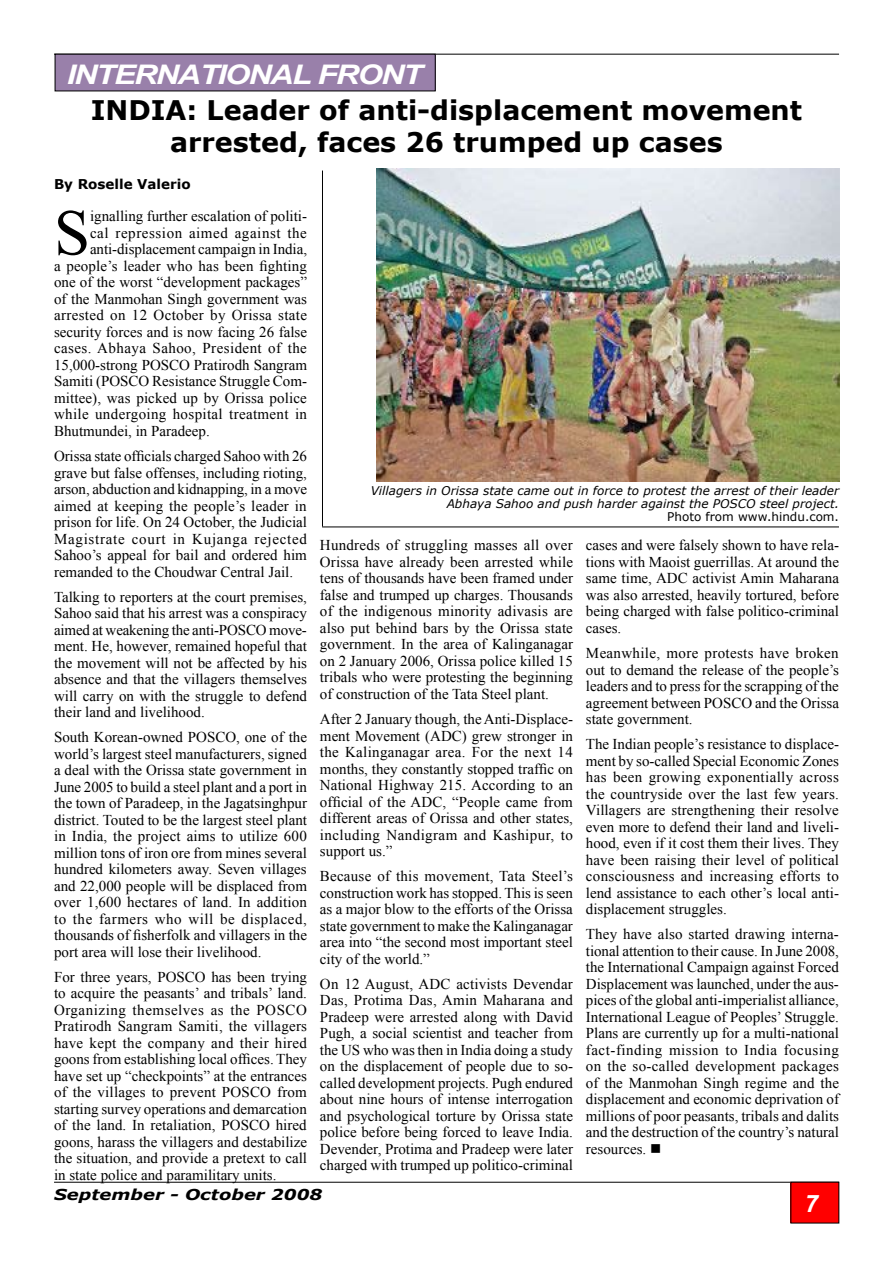
<style>
.page{position:relative;width:893px;height:1263px;background:#fff}
.page>*{position:absolute;margin:0;border:0;box-sizing:border-box;transform-origin:0 0}
.t1{font:64.8px "Times New Roman";color:#000}
.t2{font:700 27px/32.4px "Verdana";color:#000;text-align:center}
.t3{font:italic 700 27px "Arial";letter-spacing:-.05em;color:#fff;scale:1.2 1}
.t4{font:italic 700 24px "Arial";color:#fff}
.t5{font:15px/16.5px "Times New Roman";color:#000;text-align:justify}
.t6{font:15px "Times New Roman";letter-spacing:.025em;color:#000}
.t7{font:15px "Times New Roman";letter-spacing:.03em;color:#000}
.t8{font:15px "Times New Roman";letter-spacing:.04em;color:#000}
.t9{font:italic 700 15px "Verdana";color:#000;scale:1.2 1}
.t10{font:700 13.5px "Verdana";color:#000}
.t11{font:italic 12px/12.8px "Verdana";color:#000;text-align:right}
.t12{font:12px "Verdana";color:#000}
</style>
<div class="page">
<hr style="left:54px;top:54px;width:785px;height:1px;background:#000">
<hr style="left:54px;top:1182px;width:785px;height:1px;background:#000">
<div style="left:791px;top:1182px;width:48px;height:41px;background:#f00"></div>
<div style="left:55px;top:54px;width:380px;height:37px;background:#9980aa"></div>
<div style="left:55px;top:54px;width:380px;height:37px;border:1px solid #000"></div>
<img style="left:376px;top:169px;width:463px;height:312px">
<hr style="left:322px;top:171px;width:1px;height:355px;background:#000">
<hr style="left:322px;top:526px;width:517px;height:1px;background:#000">
<h2 class="t3" style="left:67px;top:57px;width:298px">INTERNATIONAL FRONT</h2>
<h2 class="t2" style="left:91px;top:94px;width:713px">INDIA: Leader of anti-displacement movement arrested, faces 26 trumped up cases</h2>
<p class="t10" style="left:54px;top:175px;width:138px">By Roselle Valerio</p>
<h1 class="t1" style="left:54px;top:189px;width:38px">S</h1>
<p class="t5" style="left:90px;top:208px;width:218px">ignalling further escalation of politi-</p>
<p class="t8" style="left:90px;top:223px;width:218px">cal repression aimed against the</p>
<p class="t5" style="left:90px;top:241px;width:219px">anti-displacement campaign in India,</p>
<p class="t5" style="left:54px;top:257px;width:254px">a people’s leader who has been fighting</p>
<p class="t5" style="left:54px;top:274px;width:254px">one of the worst “development packages”</p>
<p class="t5" style="left:54px;top:290px;width:254px">of the Manmohan Singh government was</p>
<p class="t6" style="left:54px;top:305px;width:255px">arrested on 12 October by Orissa state</p>
<p class="t5" style="left:54px;top:323px;width:254px">security forces and is now facing 26 false</p>
<p class="t7" style="left:54px;top:338px;width:254px">cases. Abhaya Sahoo, President of the</p>
<p class="t5" style="left:54px;top:356px;width:254px">15,000-strong POSCO Pratirodh Sangram</p>
<p class="t5" style="left:54px;top:373px;width:254px">Samiti (POSCO Resistance Struggle Com-</p>
<p class="t5" style="left:54px;top:389px;width:254px">mittee), was picked up by Orissa police</p>
<p class="t6" style="left:54px;top:404px;width:255px">while undergoing hospital treatment in</p>
<p class="t5" style="left:54px;top:422px;width:157px">Bhutmundei, in Paradeep.</p>
<p class="t5" style="left:54px;top:447px;width:255px">Orissa state officials charged Sahoo with 26 grave but false offenses, including rioting, arson, abduction and kidnapping, in a move aimed at keeping the people’s leader in prison for life. On 24 October, the Judicial Magistrate court in Kujanga rejected Sahoo’s appeal for bail and ordered him remanded to the Choudwar Central Jail.</p>
<p class="t5" style="left:54px;top:588px;width:255px">Talking to reporters at the court premises, Sahoo said that his arrest was a conspiracy aimed at weakening the anti-POSCO move&shy;ment. He, however, remained hopeful that the movement will not be affected by his absence and that the villagers themselves will carry on with the struggle to defend their land and livelihood.</p>
<p class="t5" style="left:54px;top:729px;width:255px">South Korean-owned POSCO, one of the world’s largest steel manufacturers, signed a deal with the Orissa state government in June 2005 to build a steel plant and a port in the town of Paradeep, in the Jagatsinghpur district. Touted to be the largest steel plant in India, the project aims to utilize 600 million tons of iron ore from mines several hundred kilometers away. Seven villages and 22,000 people will be displaced from over 1,600 hectares of land. In addition to the farmers who will be displaced, thousands of fisherfolk and villagers in the port area will lose their livelihood.</p>
<p class="t5" style="left:54px;top:968px;width:255px">For three years, POSCO has been trying to acquire the peasants’ and tribals’ land.<br>Organizing themselves as the POSCO Pratirodh Sangram Samiti, the villagers have kept the company and their hired goons from establishing local offices. They have set up “checkpoints” at the entrances of the villages to prevent POSCO from starting survey operations and demarcation of the land. In retaliation, POSCO hired goons, harass the villagers and destabilize the situation, and provide a pretext to call in state police and paramilitary units.</p>
<p class="t11" style="left:371px;top:485px;width:470px">Villagers in Orissa state came out in force to protest the arrest of their leader<br>Abhaya Sahoo and push harder against the POSCO steel project.</p>
<p class="t12" style="left:667px;top:509px;width:173px">Photo from www.hindu.com.</p>
<p class="t5" style="left:320px;top:537px;width:255px">Hundreds of struggling masses all over Orissa have already been arrested while tens of thousands have been framed under false and trumped up charges. Thousands of the indigenous minority adivasis are also put behind bars by the Orissa state government. In the area of Kalinganagar on 2 January 2006, Orissa police killed 15 tribals who were protesting the beginning of construction of the Tata Steel plant.</p>
<p class="t5" style="left:320px;top:711px;width:255px">After 2 January though, the Anti-Displace&shy;ment Movement (ADC) grew stronger in the Kalinganagar area. For the next 14 months, they constantly stopped traffic on National Highway 215. According to an official of the ADC, “People came from different areas of Orissa and other states, including Nandigram and Kashipur, to support us.”</p>
<p class="t5" style="left:320px;top:868px;width:255px">Because of this movement, Tata Steel’s construction work has stopped. This is seen as a major blow to the efforts of the Orissa state government to make the Kalinganagar area into “the second most important steel city of the world.”</p>
<p class="t5" style="left:320px;top:975px;width:255px">On 12 August, ADC activists Devendar Das, Protima Das, Amin Maharana and Pradeep were arrested along with David Pugh, a social scientist and teacher from the US who was then in India doing a study on the displacement of people due to so&shy;called development projects. Pugh endured about nine hours of intense interrogation and psychological torture by Orissa state police before being forced to leave India.<br>Devender, Protima and Pradeep were later charged with trumped up politico-criminal</p>
<p class="t5" style="left:586px;top:537px;width:255px">cases and were falsely shown to have rela&shy;tions with Maoist guerrillas. At around the same time, ADC activist Amin Maharana was also arrested, heavily tortured, before being charged with false politico-criminal cases.</p>
<p class="t5" style="left:586px;top:645px;width:255px">Meanwhile, more protests have broken out to demand the release of the people’s leaders and to press for the scrapping of the agreement between POSCO and the Orissa state government.</p>
<p class="t5" style="left:586px;top:736px;width:255px">The Indian people’s resistance to displace&shy;ment by so-called Special Economic Zones has been growing exponentially across the countryside over the last few years.<br>Villagers are strengthening their resolve even more to defend their land and liveli&shy;hood, even if it cost them their lives. They have been raising their level of political consciousness and increasing efforts to lend assistance to each other’s local anti&shy;displacement struggles.</p>
<p class="t5" style="left:586px;top:926px;width:255px">They have also started drawing interna&shy;tional attention to their cause. In June 2008, the International Campaign against Forced Displacement was launched, under the aus&shy;pices of the global anti-imperialist alliance, International League of Peoples’ Struggle.<br>Plans are currently up for a multi-national fact-finding mission to India focusing on the so-called development packages of the Manmohan Singh regime and the displacement and economic deprivation of millions of poor peasants, tribals and dalits and the destruction of the country’s natural resources. ■</p>
<p class="t9" style="left:54px;top:1184px;width:225px">September - October 2008</p>
<h3 class="t4" style="left:805px;top:1187px;width:15px">7</h3>
</div>
